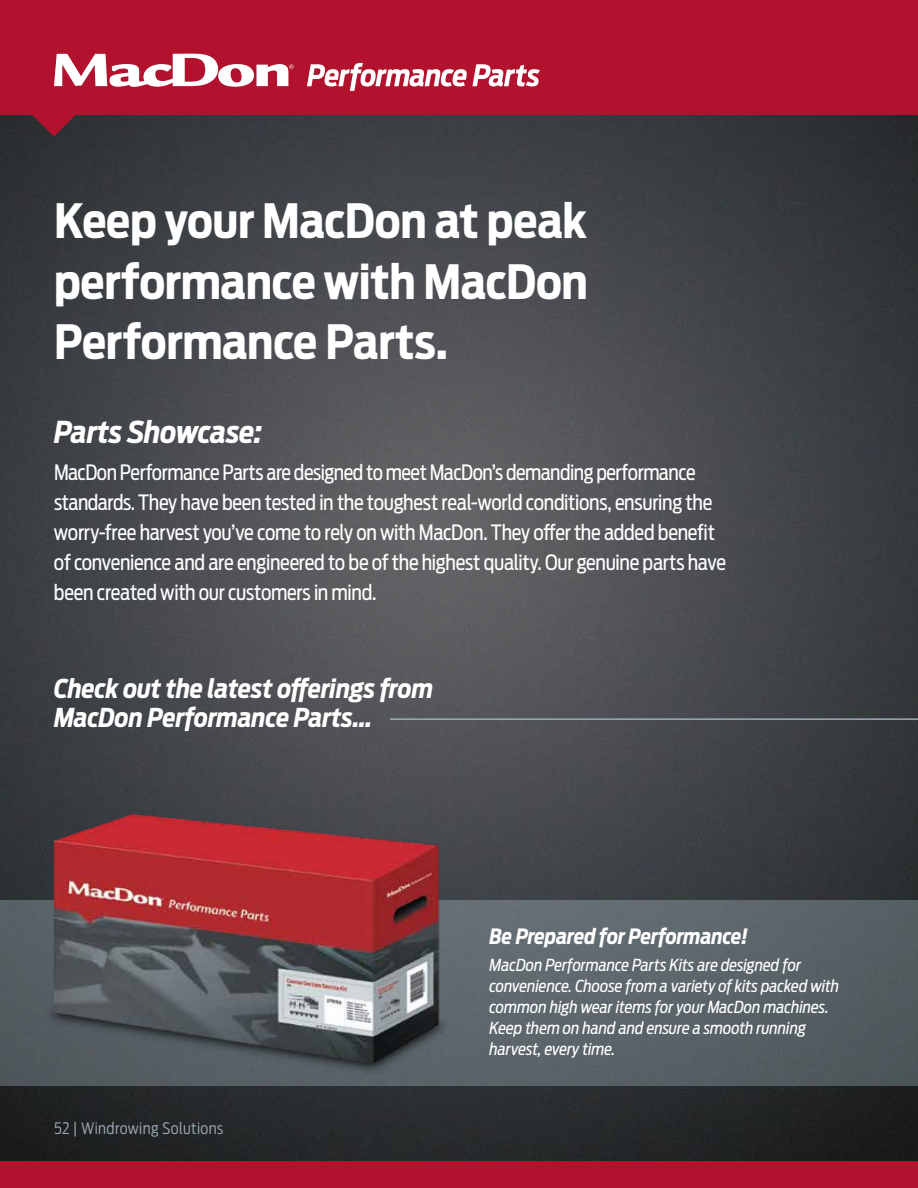
<style>
.page{position:relative;width:918px;height:1188px;background:#fff}
.page>*{position:absolute;margin:0;border:0;box-sizing:border-box;transform-origin:0 0}
.t1{font:700 46.95px/60.8px "Antenna Cond";letter-spacing:-.005em;color:#fff;text-align:justify}
.t2{font:italic 700 30px "Antenna Cond";letter-spacing:-.01em;color:#fff}
.t3{font:italic 700 25.95px/29.1px "Antenna Cond";letter-spacing:-.005em;color:#fff}
.t4{font:21px/30px "Antenna Cond";letter-spacing:-.015em;color:#fff;scale:.95 1}
.t5{font:italic 700 21px "Antenna Cond";letter-spacing:-.005em;color:#fff}
.t6{font:italic 16.5px/21px "Antenna Cond";letter-spacing:-.005em;color:#fff}
.t7{font:300 15.75px "Antenna Cond";letter-spacing:.025em;color:#9eacb5}
</style>
<div class="page">
<div style="left:0;top:1161px;width:918px;height:27px;background:#b2122d"></div>
<img style="left:0;top:114px;width:918px;height:1047px">
<div style="left:0;top:0;width:918px;height:114px;background:#b2122d"></div>
<svg style="left:25px;top:114px;width:58px;height:23px"></svg>
<svg style="left:54px;top:54px;width:486px;height:37px"></svg>
<div style="left:0;top:900px;width:918px;height:185px;background:linear-gradient(to bottom,#60696f,#535d61)"></div>
<img style="left:3px;top:794px;width:481px;height:310px">
<hr style="left:390px;top:718px;width:528px;height:2px;background:#9eacb5">
<h1 class="t1" style="left:54px;top:191px;width:535px">Keep your MacDon at peak performance with MacDon Performance Parts.</h1>
<h2 class="t2" style="left:54px;top:414px;width:210px">Parts Showcase:</h2>
<p class="t4" style="left:54px;top:457px;width:709px">MacDon Performance Parts are designed to meet MacDon’s demanding performance standards. They have been tested in the toughest real-world conditions, ensuring the worry-free harvest you’ve come to rely on with MacDon. They offer the added benefit of convenience and are engineered to be of the highest quality. Our genuine parts have been created with our customers in mind.</p>
<p class="t3" style="left:54px;top:674px;width:381px">Check out the latest offerings from<br>MacDon Performance Parts…</p>
<p class="t7" style="left:54px;top:1119px;width:171px">52 | Windrowing Solutions</p>
<p class="t5" style="left:490px;top:923px;width:260px">Be Prepared for Performance!</p>
<p class="t6" style="left:490px;top:955px;width:351px">MacDon Performance Parts Kits are designed for convenience. Choose from a variety of kits packed with common high wear items for your MacDon machines.<br>Keep them on hand and ensure a smooth running harvest, every time.</p>
</div>
